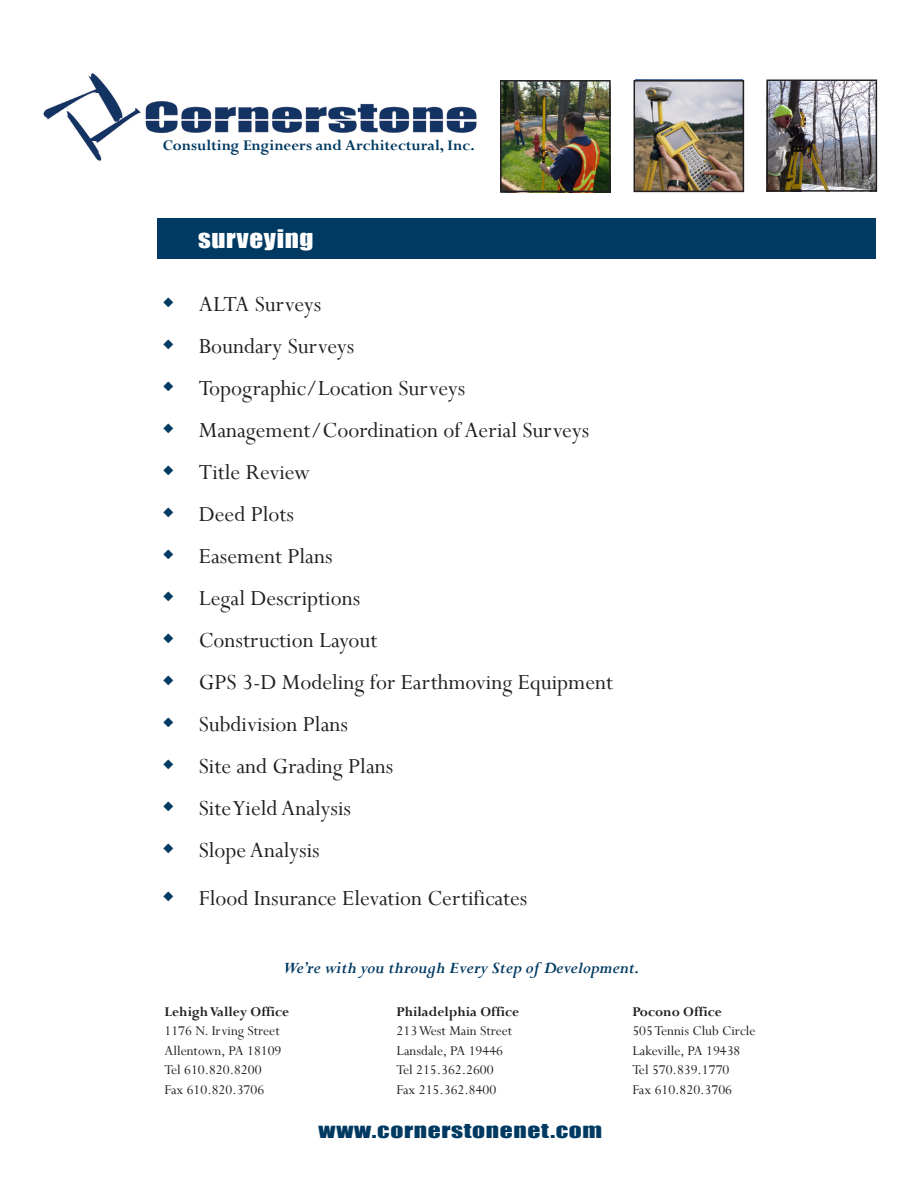
<style>
.page{position:relative;width:918px;height:1188px;background:#fff}
.page>*{position:absolute;margin:0;border:0;box-sizing:border-box;transform-origin:0 0}
.t1{font:24px "Perpetua";color:#231f20}
.t2{font:23.55px "Impact";letter-spacing:.025em;color:#fff;scale:1.15 1}
.t3{font:19.2px "Impact";letter-spacing:.025em;color:#003a62;scale:1.33 1}
.t4{font:italic 700 18px "Perpetua";color:#003a62}
.t5{font:700 16.5px "Perpetua";color:#003a62}
.t6{font:15px "Perpetua";color:#231f20}
.t7{font:700 15px "Perpetua";color:#231f20}
</style>
<div class="page">
<img style="left:503px;top:83px;width:105px;height:106px">
<img style="left:43px;top:73px;width:434px;height:88px">
<div style="left:158px;top:218px;width:718px;height:41px;background:#003a62"></div>
<img style="left:769px;top:83px;width:105px;height:106px">
<div style="left:766px;top:80px;width:111px;height:112px;border:2px solid #231f20"></div>
<div style="left:500px;top:80px;width:111px;height:112px;border:2px solid #231f20"></div>
<img style="left:635px;top:79px;width:107px;height:114px">
<div style="left:634px;top:80px;width:110px;height:112px;border:2px solid #231f20"></div>
<p class="t5" style="left:163px;top:135px;width:313px">Consulting Engineers and Architectural, Inc.</p>
<p class="t2" style="left:198px;top:220px;width:102px">SURVEYING</p>
<p class="t1" style="left:199px;top:289px;width:124px">ALTA Surveys</p>
<p class="t1" style="left:199px;top:331px;width:157px">Boundary Surveys</p>
<p class="t1" style="left:199px;top:373px;width:268px">Topographic/Location Surveys</p>
<p class="t1" style="left:199px;top:415px;width:392px">Management/Coordination of Aerial Surveys</p>
<p class="t1" style="left:199px;top:457px;width:113px">Title Review</p>
<p class="t1" style="left:199px;top:499px;width:97px">Deed Plots</p>
<p class="t1" style="left:199px;top:541px;width:135px">Easement Plans</p>
<p class="t1" style="left:199px;top:583px;width:163px">Legal Descriptions</p>
<p class="t1" style="left:199px;top:625px;width:180px">Construction Layout</p>
<p class="t1" style="left:199px;top:667px;width:416px">GPS 3-D Modeling for Earthmoving Equipment</p>
<p class="t1" style="left:199px;top:709px;width:151px">Subdivision Plans</p>
<p class="t1" style="left:199px;top:751px;width:196px">Site and Grading Plans</p>
<p class="t1" style="left:199px;top:793px;width:154px">Site Yield Analysis</p>
<p class="t1" style="left:199px;top:835px;width:122px">Slope Analysis</p>
<p class="t1" style="left:199px;top:883px;width:330px">Flood Insurance Elevation Certificates</p>
<p class="t4" style="left:283px;top:957px;width:359px">We’re with you through Every Step of Development.</p>
<p class="t7" style="left:165px;top:1002px;width:126px">Lehigh Valley Office</p>
<p class="t6" style="left:165px;top:1022px;width:117px">1176 N. Irving Street</p>
<p class="t6" style="left:165px;top:1041px;width:118px">Allentown, PA 18109</p>
<p class="t6" style="left:165px;top:1061px;width:99px">Tel 610.820.8200</p>
<p class="t6" style="left:165px;top:1080px;width:101px">Fax 610.820.3706</p>
<p class="t7" style="left:397px;top:1002px;width:124px">Philadelphia Office</p>
<p class="t6" style="left:397px;top:1022px;width:117px">213 West Main Street</p>
<p class="t6" style="left:397px;top:1041px;width:108px">Lansdale, PA 19446</p>
<p class="t6" style="left:397px;top:1061px;width:99px">Tel 215.362.2600</p>
<p class="t6" style="left:397px;top:1080px;width:101px">Fax 215.362.8400</p>
<p class="t3" style="left:319px;top:1115px;width:215px">WWW.CORNERSTONENET.COM</p>
<p class="t7" style="left:632px;top:1002px;width:91px">Pocono Office</p>
<p class="t6" style="left:632px;top:1022px;width:125px">505 Tennis Club Circle</p>
<p class="t6" style="left:632px;top:1041px;width:110px">Lakeville, PA 19438</p>
<p class="t6" style="left:632px;top:1061px;width:99px">Tel 570.839.1770</p>
<p class="t6" style="left:632px;top:1080px;width:101px">Fax 610.820.3706</p>
</div>
